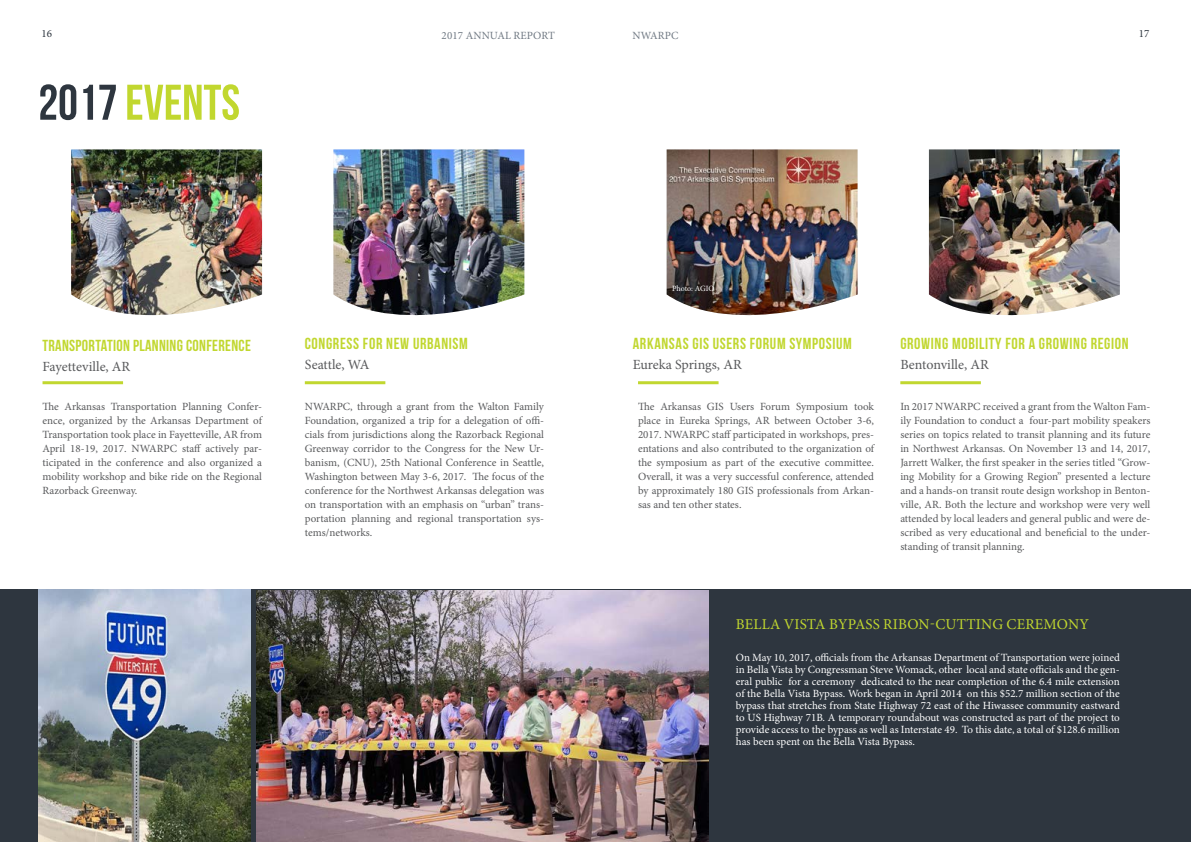
<style>
.page{position:relative;width:1191px;height:842px;background:#fff}
.page>*{position:absolute;margin:0;border:0;box-sizing:border-box;transform-origin:0 0}
.t1{font:50px "Bebas Neue";color:#c1d72f}
.t2{font:16px "Bebas Neue";letter-spacing:.04em;color:#c1d72f}
.t3{font:16px "Bebas Neue";letter-spacing:.02em;color:#c1d72f}
.t4{font:15px "Minion Pro";letter-spacing:.01em;color:#c1d72f}
.t5{font:14px "Minion Pro";color:#58595b}
.t6{font:11px/14px "Minion Pro";letter-spacing:-.005em;color:#58595b;text-align:justify}
.t7{font:11px/12px "Minion Pro";color:#fff;text-align:justify}
.t8{font:11px "Minion Pro";letter-spacing:.01em;color:#707983}
.t9{font:11px "Minion Pro";color:#2e363f}
.t10{font:8px "Minion Pro";letter-spacing:-.005em;color:#fff}
.s1{color:#2e363f}
</style>
<div class="page">
<div style="left:0;top:590px;width:1191px;height:252px;background:#2e363f"></div>
<img style="left:257px;top:590px;width:452px;height:252px">
<hr style="left:43px;top:381px;width:80px;height:3px;background:#c1d72f">
<hr style="left:638px;top:381px;width:80px;height:3px;background:#c1d72f">
<hr style="left:305px;top:381px;width:80px;height:3px;background:#c1d72f">
<hr style="left:900px;top:381px;width:81px;height:3px;background:#c1d72f">
<img style="left:71px;top:149px;width:191px;height:166px">
<img style="left:333px;top:149px;width:191px;height:166px">
<img style="left:666px;top:149px;width:191px;height:166px">
<img style="left:929px;top:149px;width:190px;height:166px">
<img style="left:38px;top:590px;width:213px;height:252px">
<p class="t9" style="left:42px;top:26px;width:12px">16</p>
<p class="t8" style="left:441px;top:28px;width:115px">2017 ANNUAL REPORT</p>
<p class="t8" style="left:632px;top:28px;width:47px">NWARPC</p>
<p class="t9" style="left:1138px;top:26px;width:12px">17</p>
<h1 class="t1" style="left:38px;top:75px;width:203px"><span class="s1">2017</span> EVENTS</h1>
<h2 class="t3" style="left:43px;top:337px;width:210px">TRANSPORTATION PLANNING CONFERENCE</h2>
<p class="t5" style="left:43px;top:357px;width:89px">Fayetteville, AR</p>
<h2 class="t2" style="left:305px;top:335px;width:164px">CONGRESS FOR NEW URBANISM</h2>
<p class="t5" style="left:305px;top:356px;width:66px">Seattle, WA</p>
<p class="t10" style="left:672px;top:283px;width:44px">Photo: AGIO</p>
<h2 class="t2" style="left:633px;top:335px;width:220px">ARKANSAS GIS USERS FORUM SYMPOSIUM</h2>
<p class="t5" style="left:633px;top:356px;width:110px">Eureka Springs, AR</p>
<h2 class="t2" style="left:900px;top:335px;width:230px">GROWING MOBILITY FOR A GROWING REGION</h2>
<p class="t5" style="left:900px;top:356px;width:90px">Bentonville, AR</p>
<p class="t6" style="left:43px;top:399px;width:221px">The Arkansas Transportation Planning Confer&shy;ence, organized by the Arkansas Department of Transportation took place in Fayetteville, AR from April 18-19, 2017. NWARPC staff actively par&shy;ticipated in the conference and also organized a mobility workshop and bike ride on the Regional Razorback Greenway.</p>
<p class="t6" style="left:638px;top:399px;width:238px">The Arkansas GIS Users Forum Symposium took place in Eureka Springs, AR between October 3-6, 2017. NWARPC staff participated in workshops, pres&shy;entations and also contributed to the organization of the symposium as part of the executive committee.<br>Overall, it was a very successful conference, attended by approximately 180 GIS professionals from Arkan&shy;sas and ten other states.</p>
<p class="t6" style="left:305px;top:399px;width:241px">NWARPC, through a grant from the Walton Family Foundation, organized a trip for a delegation of offi&shy;cials from jurisdictions along the Razorback Regional Greenway corridor to the Congress for the New Ur&shy;banism, (CNU), 25th National Conference in Seattle, Washington between May 3-6, 2017. The focus of the conference for the Northwest Arkansas delegation was on transportation with an emphasis on “urban” trans&shy;portation planning and regional transportation sys&shy;tems/networks.</p>
<p class="t6" style="left:900px;top:399px;width:252px">In 2017 NWARPC received a grant from the Walton Fam&shy;ily Foundation to conduct a four-part mobility speakers series on topics related to transit planning and its future in Northwest Arkansas. On November 13 and 14, 2017, Jarrett Walker, the first speaker in the series titled “Grow&shy;ing Mobility for a Growing Region” presented a lecture and a hands-on transit route design workshop in Benton&shy;ville, AR. Both the lecture and workshop were very well attended by local leaders and general public and were de&shy;scribed as very educational and beneficial to the under&shy;standing of transit planning.</p>
<h3 class="t4" style="left:736px;top:614px;width:354px">BELLA VISTA BYPASS RIBON-CUTTING CEREMONY</h3>
<p class="t7" style="left:736px;top:652px;width:385px">On May 10, 2017, officials from the Arkansas Department of Transportation were joined in Bella Vista by Congressman Steve Womack, other local and state officials and the gen&shy;eral public for a ceremony dedicated to the near completion of the 6.4 mile extension of the Bella Vista Bypass. Work began in April 2014 on this $52.7 million section of the bypass that stretches from State Highway 72 east of the Hiwassee community eastward to US Highway 71B. A temporary roundabout was constructed as part of the project to provide access to the bypass as well as Interstate 49. To this date, a total of $128.6 million has been spent on the Bella Vista Bypass.</p>
</div>
